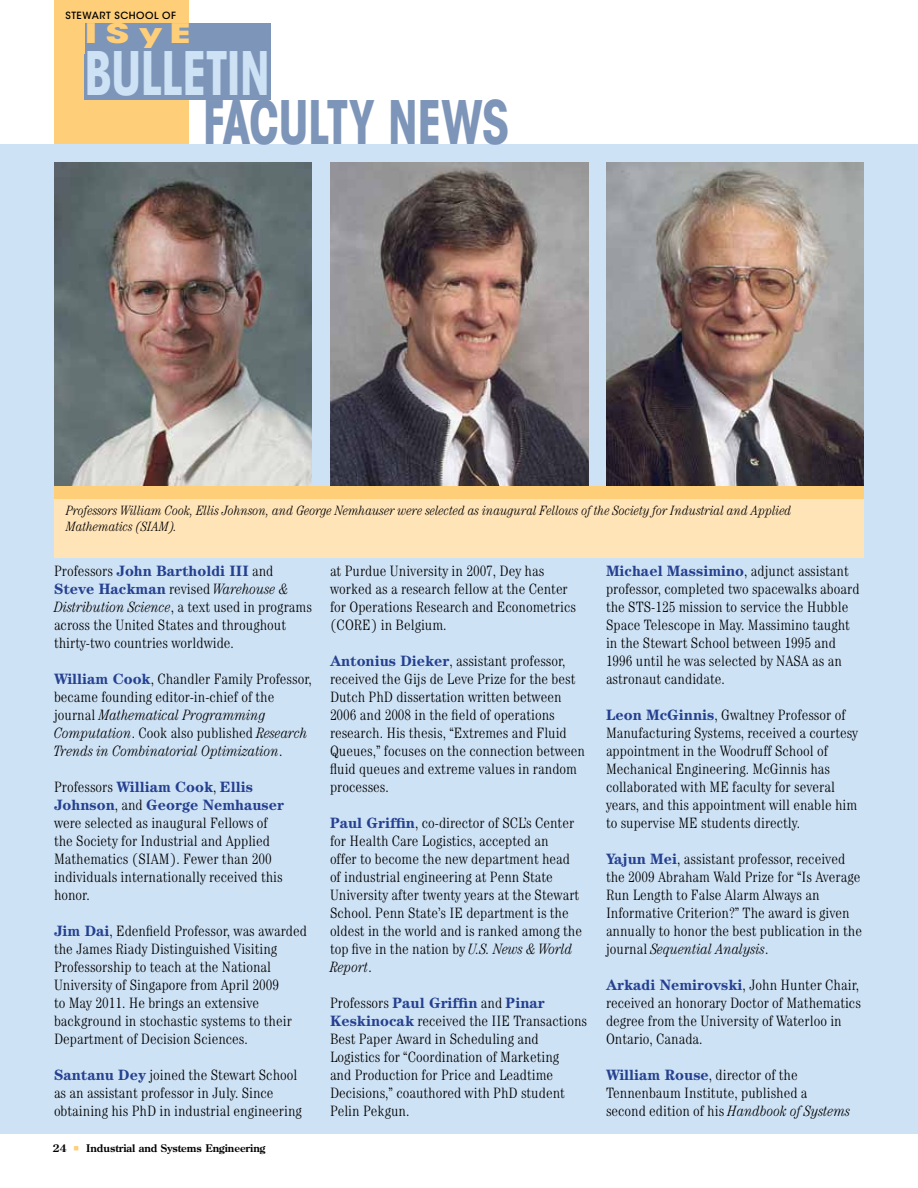
<style>
.page{position:relative;width:918px;height:1188px;background:#fff}
.page>*{position:absolute;margin:0;border:0;box-sizing:border-box;transform-origin:0 0}
.t1{font:700 condensed 59.4px "ITC Avant Garde Std";letter-spacing:-.02em;color:#7d95b8;scale:.83 1}
.t2{font:700 condensed 59.4px "ITC Avant Garde Std";letter-spacing:-.02em;color:#cee2f5;scale:.83 1}
.t3{font:700 26.85px "ITC Avant Garde Std";color:#ffce79;scale:1.51 1}
.t4{font:300 condensed 15px/18px "Century Std";color:#000}
.t5{font:italic 300 condensed 13.5px/16.2px "Century Std";color:#000}
.t6{font:700 10.5px "Century Old Style Std";color:#000}
.t7{font:500 9.9px "ITC Avant Garde Std";letter-spacing:.055em;color:#000}
.s1{font-weight:700;font-stretch:normal;color:#25408f}
.s2{font-style:italic}
.s3{color:#ffce79}
</style>
<div class="page">
<div style="left:0;top:144px;width:918px;height:990px;background:#cee2f5"></div>
<img style="left:54px;top:162px;width:258px;height:325px">
<img style="left:331px;top:162px;width:258px;height:325px">
<img style="left:606px;top:162px;width:258px;height:325px">
<div style="left:54px;top:499px;width:810px;height:59px;background:#ffe4b8"></div>
<div style="left:54px;top:487px;width:810px;height:12px;background:#ffce79"></div>
<div style="left:54px;top:0;width:135px;height:144px;background:#ffce79"></div>
<div style="left:85px;top:23px;width:186px;height:40px;background:#7d95b8"></div>
<div style="left:85px;top:54px;width:186px;height:46px;background:#7d95b8"></div>
<p class="t7" style="left:65px;top:9px;width:112px">STEWART SCHOOL OF</p>
<h1 class="t2" style="left:85px;top:36px;width:225px">BULLETIN</h1>
<h1 class="t1" style="left:203px;top:84px;width:371px">FACULTY NEWS</h1>
<h2 class="t3" style="left:85px;top:16px;width:72px">ISyE</h2>
<p class="t5" style="left:66px;top:502px;width:727px">Professors William Cook, Ellis Johnson, and George Nemhauser were selected as inaugural Fellows of the Society for Industrial and Applied<br>Mathematics (SIAM).</p>
<p class="t4" style="left:54px;top:562px;width:260px">Professors <span class="s1">John Bartholdi III</span> and <span class="s1">Steve Hackman</span> revised <span class="s2">Warehouse &amp; Distribution Science</span>, a text used in programs across the United States and throughout thirty-two countries worldwide.</p>
<p class="t4" style="left:54px;top:670px;width:259px"><span class="s1">William Cook</span>, Chandler Family Professor, became founding editor-in-chief of the journal <span class="s2">Mathematical Programming Computation</span>. Cook also published <span class="s2">Research Trends in Combinatorial Optimization</span>.</p>
<p class="t4" style="left:54px;top:778px;width:232px">Professors <span class="s1">William Cook</span>, <span class="s1">Ellis<br>Johnson</span>, and <span class="s1">George Nemhauser </span>were selected as inaugural Fellows of the Society for Industrial and Applied<br>Mathematics (SIAM). Fewer than 200 individuals internationally received this honor.</p>
<p class="t4" style="left:54px;top:922px;width:255px"><span class="s1">Jim Dai</span>, Edenfield Professor, was awarded the James Riady Distinguished Visiting Professorship to teach at the National University of Singapore from April 2009<br>to May 2011. He brings an extensive background in stochastic systems to their Department of Decision Sciences.</p>
<p class="t4" style="left:54px;top:1066px;width:249px"><span class="s1">Santanu Dey</span> joined the Stewart School as an assistant professor in July. Since obtaining his PhD in industrial engineering</p>
<p class="t6" style="left:53px;top:1141px;width:214px">24 <span class="s3">■</span> Industrial and Systems Engineering</p>
<p class="t4" style="left:330px;top:562px;width:248px">at Purdue University in 2007, Dey has worked as a research fellow at the Center for Operations Research and Econometrics (CORE) in Belgium.</p>
<p class="t4" style="left:330px;top:652px;width:256px"><span class="s1">Antonius Dieker</span>, assistant professor, received the Gijs de Leve Prize for the best Dutch PhD dissertation written between 2006 and 2008 in the field of operations research. His thesis, “Extremes and Fluid Queues,” focuses on the connection between fluid queues and extreme values in random processes.</p>
<p class="t4" style="left:330px;top:814px;width:254px"><span class="s1">Paul Griffin</span>, co-director of SCL’s Center for Health Care Logistics, accepted an<br>offer to become the new department head of industrial engineering at Penn State University after twenty years at the Stewart School. Penn State’s IE department is the oldest in the world and is ranked among the top five in the nation by <span class="s2">U.S. News &amp; World Report</span>.</p>
<p class="t4" style="left:330px;top:994px;width:259px">Professors <span class="s1">Paul Griffin</span> and <span class="s1">Pinar Keskinocak</span> received the IIE Transactions Best Paper Award in Scheduling and Logistics for “Coordination of Marketing<br>and Production for Price and Leadtime Decisions,” coauthored with PhD student Pelin Pekgun.</p>
<p class="t4" style="left:606px;top:562px;width:255px"><span class="s1">Michael Massimino</span>, adjunct assistant professor, completed two spacewalks aboard the STS-125 mission to service the Hubble Space Telescope in May. Massimino taught in the Stewart School between 1995 and 1996 until he was selected by NASA as an astronaut candidate.</p>
<p class="t4" style="left:606px;top:706px;width:254px"><span class="s1">Leon McGinnis</span>, Gwaltney Professor of Manufacturing Systems, received a courtesy appointment in the Woodruff School of Mechanical Engineering. McGinnis has collaborated with ME faculty for several years, and this appointment will enable him to supervise ME students directly.</p>
<p class="t4" style="left:606px;top:850px;width:258px"><span class="s1">Yajun Mei</span>, assistant professor, received the 2009 Abraham Wald Prize for “Is Average Run Length to False Alarm Always an Informative Criterion?” The award is given annually to honor the best publication in the journal <span class="s2">Sequential Analysis</span>.</p>
<p class="t4" style="left:606px;top:976px;width:256px"><span class="s1">Arkadi Nemirovski</span>, John Hunter Chair, received an honorary Doctor of Mathematics degree from the University of Waterloo in Ontario, Canada.</p>
<p class="t4" style="left:606px;top:1066px;width:246px"><span class="s1">William Rouse</span>, director of the<br>Tennenbaum Institute, published a second edition of his <span class="s2">Handbook of Systems</span></p>
</div>
